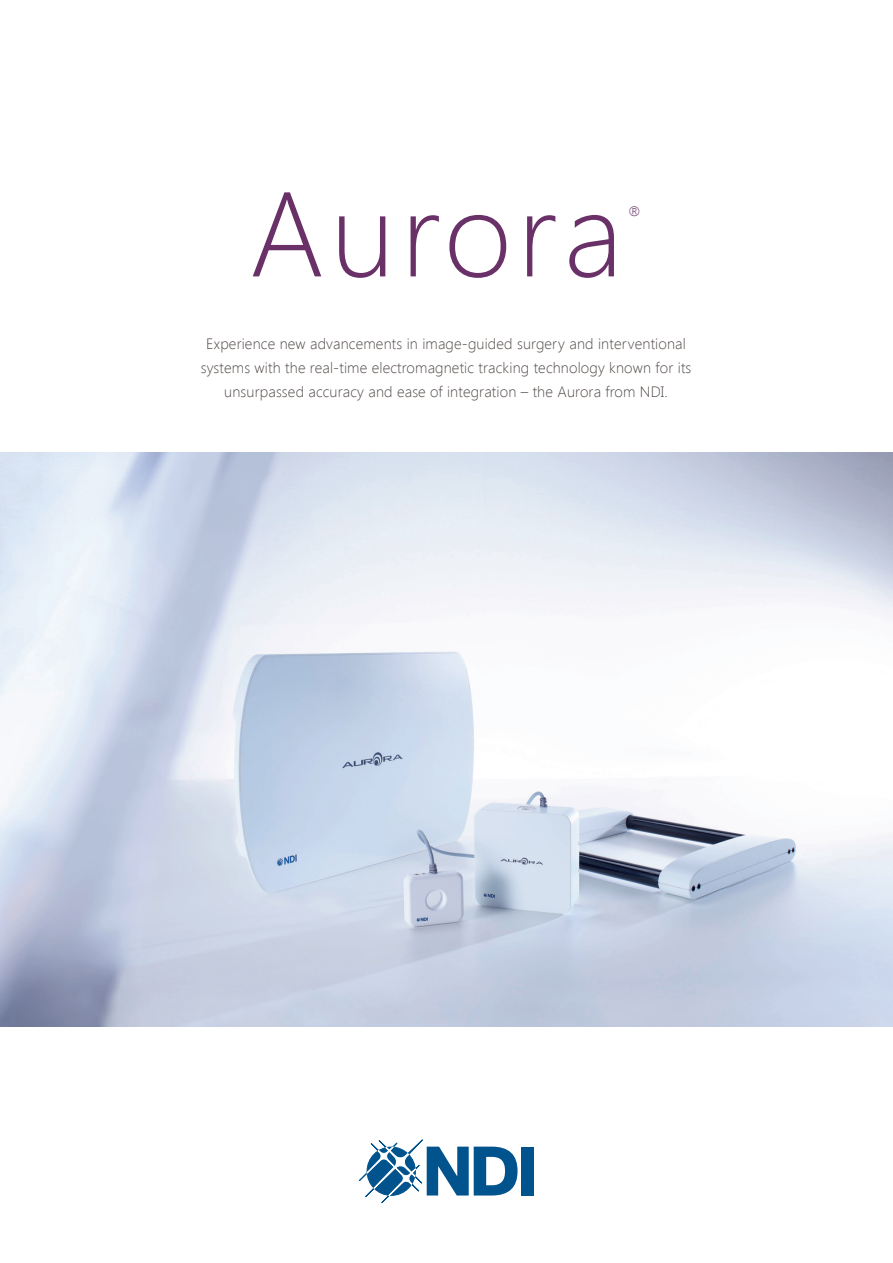
<style>
.page{position:relative;width:893px;height:1263px;background:#fff}
.page>*{position:absolute;margin:0;border:0;box-sizing:border-box;transform-origin:0 0}
.t1{font:300 120px "Segoe UI";letter-spacing:.05em;color:#693167}
.t2{font:300 15px/24px "Segoe UI";letter-spacing:.01em;color:#524a47;text-align:center}
.t3{font:300 13.5px "Segoe UI";color:#693167}
</style>
<div class="page">
<img style="left:0;top:453px;width:893px;height:574px">
<div style="left:521px;top:1146px;width:13px;height:49px;background:#00538d"></div>
<svg style="left:359px;top:1140px;width:158px;height:63px"></svg>
<h1 class="t1" style="left:249px;top:151px;width:375px">Aurora</h1>
<p class="t3" style="left:628px;top:202px;width:13px">®</p>
<p class="t2" style="left:201px;top:331px;width:492px">Experience new advancements in image-guided surgery and interventional systems with the real-time electromagnetic tracking technology known for its unsurpassed accuracy and ease of integration – the Aurora from NDI.</p>
</div>
